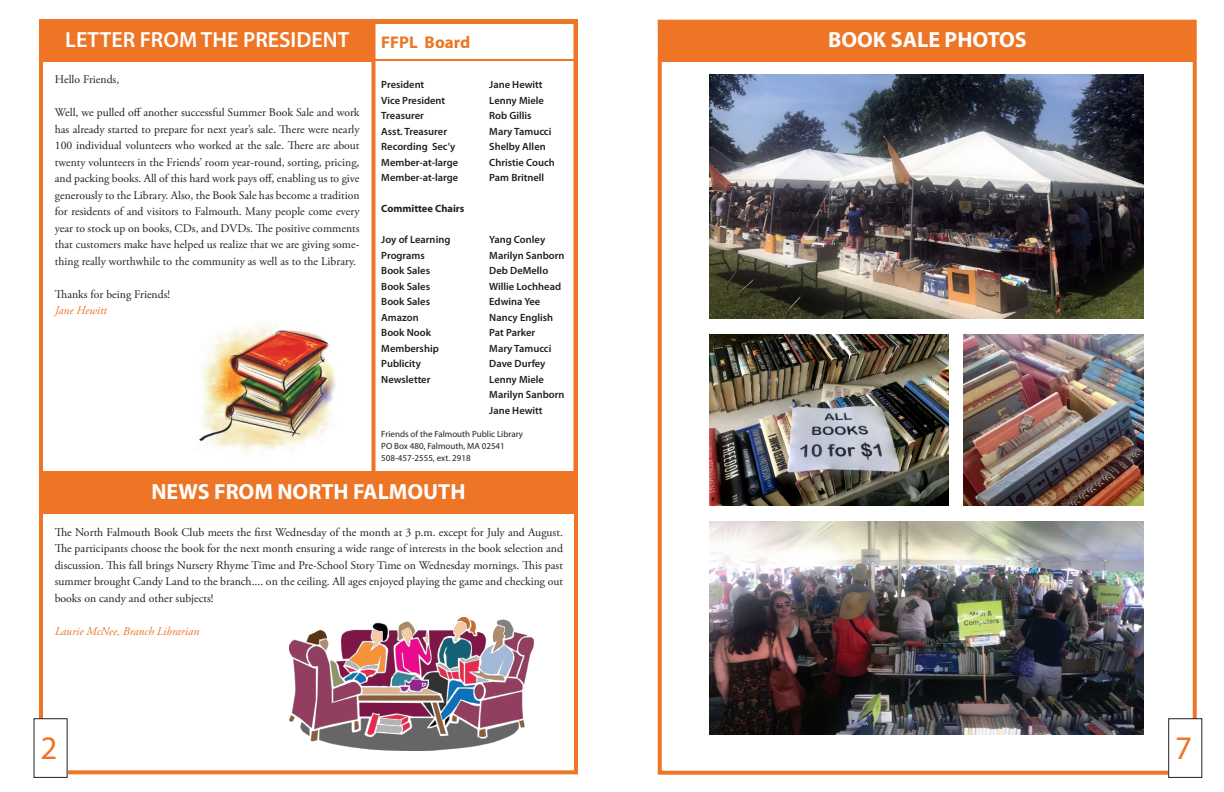
<style>
.page{position:relative;width:1224px;height:792px;background:#fff}
.page>*{position:absolute;margin:0;border:0;box-sizing:border-box;transform-origin:0 0}
.t1{font:33px "Myriad Pro";color:#ed7525}
.t2{font:700 22px "Myriad Pro";color:#fff}
.t3{font:600 22px "Myriad Pro";color:#fff}
.t4{font:700 17px "Myriad Pro";color:#ed7525}
.t5{font:11.8px/16.5px "Adobe Garamond Pro";color:#231f20;text-align:justify}
.t6{font:italic 11.8px "Adobe Garamond Pro";color:#ed7525}
.t7{font:11.7px/16.5px "Adobe Garamond Pro";color:#231f20;text-align:justify}
.t8{font:italic 11.7px "Adobe Garamond Pro";color:#ed7525}
.t9{font:600 10.5px/15.5px "Myriad Pro";color:#231f20}
.t10{font:700 10.5px "Myriad Pro";color:#231f20}
.t11{font:9px/12px "Myriad Pro";color:#231f20}
</style>
<div class="page">
<div style="left:658px;top:20px;width:539px;height:755px;border:4px solid #ed7525"></div>
<div style="left:658px;top:21px;width:538px;height:41px;background:#ed7525"></div>
<div style="left:40px;top:21px;width:537px;height:40px;background:#ed7525"></div>
<div style="left:372px;top:20px;width:206px;height:479px;background:#fff;border:4px solid #ed7525"></div>
<hr style="left:370px;top:59px;width:207px;height:2px;background:#ed7525">
<div style="left:40px;top:471px;width:537px;height:43px;background:#ed7525"></div>
<div style="left:34px;top:718px;width:33px;height:60px;border:1px solid #231f20"></div>
<img style="left:290px;top:618px;width:244px;height:132px">
<img style="left:199px;top:324px;width:137px;height:129px">
<img style="left:710px;top:75px;width:434px;height:244px">
<img style="left:710px;top:334px;width:239px;height:172px">
<img style="left:710px;top:521px;width:434px;height:213px">
<img style="left:964px;top:334px;width:180px;height:172px">
<div style="left:1169px;top:719px;width:33px;height:58px;background:#fff"></div>
<div style="left:1168px;top:718px;width:34px;height:60px;border:1px solid #231f20"></div>
<h2 class="t3" style="left:65px;top:25px;width:285px">LETTER FROM THE PRESIDENT</h2>
<p class="t7" style="left:55px;top:72px;width:66px">Hello Friends,</p>
<p class="t7" style="left:55px;top:105px;width:306px">Well, we pulled off another successful Summer Book Sale and work has already started to prepare for next year’s sale. There were nearly 100 individual volunteers who worked at the sale. There are about twenty volunteers in the Friends’ room year-round, sorting, pricing, and packing books. All of this hard work pays off, enabling us to give generously to the Library. Also, the Book Sale has become a tradition for residents of and visitors to Falmouth. Many people come every year to stock up on books, CDs, and DVDs. The positive comments that customers make have helped us realize that we are giving some&shy;thing really worthwhile to the community as well as to the Library.</p>
<p class="t7" style="left:55px;top:286px;width:117px">Thanks for being Friends!</p>
<p class="t8" style="left:55px;top:304px;width:53px">Jane Hewitt</p>
<h3 class="t4" style="left:381px;top:31px;width:90px">FFPL Board</h3>
<p class="t9" style="left:381px;top:77px;width:45px">President</p>
<p class="t9" style="left:489px;top:77px;width:55px">Jane Hewitt</p>
<p class="t9" style="left:381px;top:92px;width:66px">Vice President</p>
<p class="t9" style="left:489px;top:92px;width:56px">Lenny Miele</p>
<p class="t9" style="left:381px;top:108px;width:44px">Treasurer</p>
<p class="t9" style="left:489px;top:108px;width:44px">Rob Gillis</p>
<p class="t9" style="left:381px;top:123px;width:67px">Asst. Treasurer</p>
<p class="t9" style="left:489px;top:123px;width:64px">Mary Tamucci</p>
<p class="t9" style="left:381px;top:139px;width:76px">Recording Sec’y</p>
<p class="t9" style="left:489px;top:139px;width:58px">Shelby Allen</p>
<p class="t9" style="left:381px;top:154px;width:78px">Member-at-large</p>
<p class="t9" style="left:489px;top:154px;width:67px">Christie Couch</p>
<p class="t9" style="left:381px;top:170px;width:78px">Member-at-large</p>
<p class="t9" style="left:489px;top:170px;width:57px">Pam Britnell</p>
<p class="t10" style="left:381px;top:202px;width:85px">Committee Chairs</p>
<p class="t9" style="left:381px;top:232px;width:71px">Joy of Learning</p>
<p class="t9" style="left:489px;top:232px;width:57px">Yang Conley</p>
<p class="t9" style="left:381px;top:247px;width:45px">Programs</p>
<p class="t9" style="left:489px;top:247px;width:77px">Marilyn Sanborn</p>
<p class="t9" style="left:381px;top:263px;width:50px">Book Sales</p>
<p class="t9" style="left:489px;top:263px;width:60px">Deb DeMello</p>
<p class="t9" style="left:381px;top:278px;width:50px">Book Sales</p>
<p class="t9" style="left:489px;top:278px;width:73px">Willie Lochhead</p>
<p class="t9" style="left:381px;top:294px;width:50px">Book Sales</p>
<p class="t9" style="left:489px;top:294px;width:52px">Edwina Yee</p>
<p class="t9" style="left:381px;top:309px;width:39px">Amazon</p>
<p class="t9" style="left:489px;top:309px;width:65px">Nancy English</p>
<p class="t9" style="left:381px;top:325px;width:51px">Book Nook</p>
<p class="t9" style="left:489px;top:325px;width:47px">Pat Parker</p>
<p class="t9" style="left:381px;top:340px;width:59px">Membership</p>
<p class="t9" style="left:489px;top:340px;width:64px">Mary Tamucci</p>
<p class="t9" style="left:381px;top:356px;width:41px">Publicity</p>
<p class="t9" style="left:489px;top:356px;width:58px">Dave Durfey</p>
<p class="t9" style="left:381px;top:371px;width:51px">Newsletter</p>
<p class="t9" style="left:489px;top:371px;width:77px">Lenny Miele<br>Marilyn Sanborn<br>Jane Hewitt</p>
<p class="t11" style="left:381px;top:428px;width:143px">Friends of the Falmouth Public Library<br>PO Box 480, Falmouth, MA 02541<br>508-457-2555, ext. 2918</p>
<h2 class="t2" style="left:151px;top:477px;width:316px">NEWS FROM NORTH FALMOUTH</h2>
<p class="t5" style="left:55px;top:524px;width:510px">The North Falmouth Book Club meets the first Wednesday of the month at 3 p.m. except for July and August.<br>The participants choose the book for the next month ensuring a wide range of interests in the book selection and discussion. This fall brings Nursery Rhyme Time and Pre-School Story Time on Wednesday mornings. This past summer brought Candy Land to the branch.... on the ceiling. All ages enjoyed playing the game and checking out books on candy and other subjects!</p>
<p class="t6" style="left:55px;top:624px;width:146px">Laurie McNee, Branch Librarian</p>
<h1 class="t1" style="left:41px;top:728px;width:18px">2</h1>
<h2 class="t2" style="left:828px;top:25px;width:200px">BOOK SALE PHOTOS</h2>
<h1 class="t1" style="left:1175px;top:728px;width:18px">7</h1>
</div>
